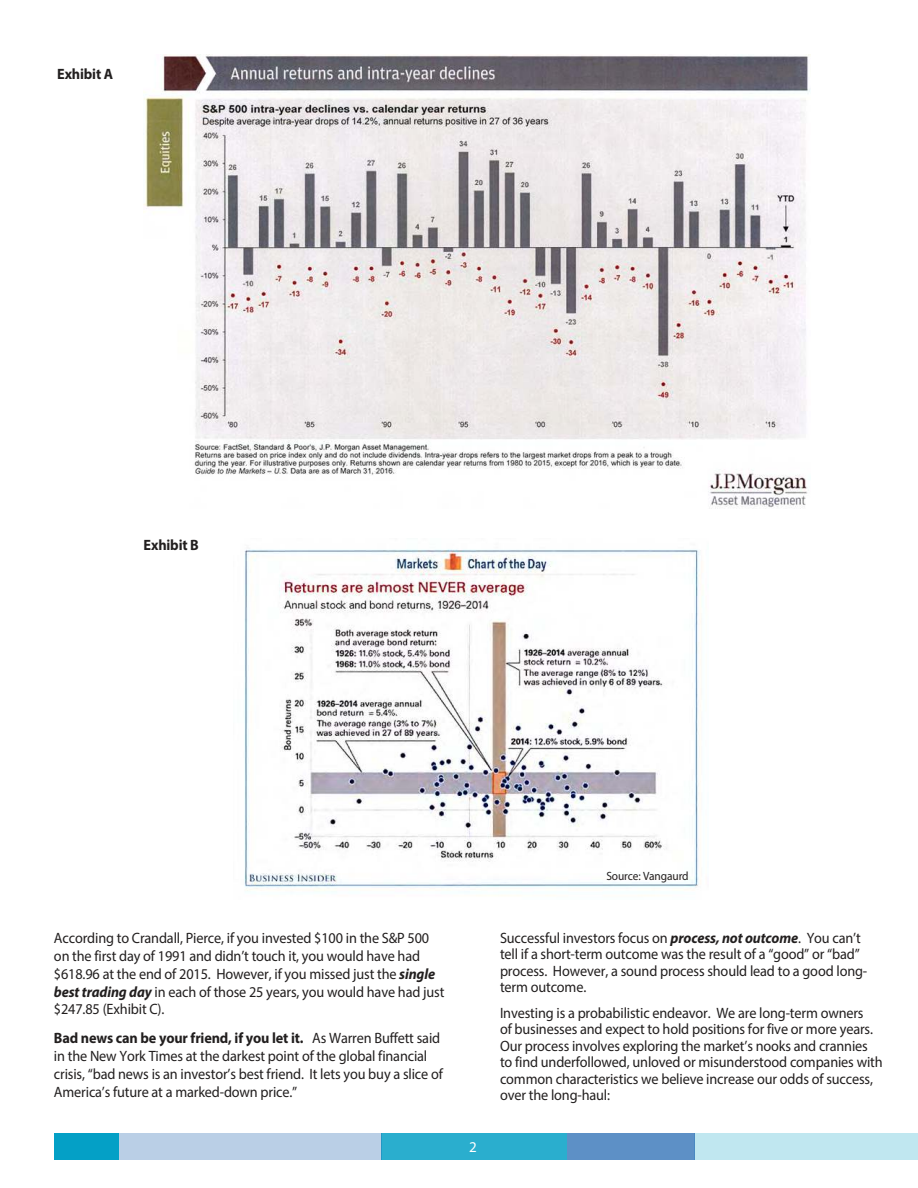
<style>
.page{position:relative;width:918px;height:1188px;background:#fff}
.page>*{position:absolute;margin:0;border:0;box-sizing:border-box;transform-origin:0 0}
.t1{font:15px/16.5px "Myriad Pro";letter-spacing:-.01em;color:#221f1f;scale:.95 1}
.t2{font:700 15px "Myriad Pro";letter-spacing:-.01em;color:#221f1f;scale:.95 1}
.t3{font:15px "Myriad Pro";color:#fff}
.t4{font:12px "Myriad Pro";letter-spacing:-.01em;color:#221f1f;scale:.95 1}
.s1{font-weight:700;font-style:italic}
.s2{font-weight:700}
</style>
<div class="page">
<div style="left:695px;top:1133px;width:223px;height:27px;background:#c0e7f0"></div>
<div style="left:567px;top:1133px;width:128px;height:27px;background:#5d90c6"></div>
<div style="left:382px;top:1133px;width:185px;height:27px;background:#2aaece"></div>
<div style="left:119px;top:1133px;width:263px;height:27px;background:#bacfe6"></div>
<div style="left:54px;top:1133px;width:65px;height:27px;background:#04a0c6"></div>
<img style="left:244px;top:549px;width:457px;height:342px">
<img style="left:144px;top:54px;width:667px;height:454px">
<p class="t2" style="left:57px;top:68px;width:60px">Exhibit A</p>
<p class="t2" style="left:144px;top:539px;width:60px">Exhibit B</p>
<p class="t1" style="left:54px;top:930px;width:413px;line-height:18px">According to Crandall, Pierce, if you invested $100 in the S&amp;P 500 on the first day of 1991 and didn’t touch it, you would have had $618.96 at the end of 2015. However, if you missed just the <span class="s1">single best trading day</span> in each of those 25 years, you would have had just $247.85 (Exhibit C).</p>
<p class="t1" style="left:54px;top:1030px;width:411px;line-height:18px"><span class="s2">Bad news can be your friend, if you let it.</span> As Warren Buffett said in the New York Times at the darkest point of the global financial crisis, “bad news is an investor’s best friend. It lets you buy a slice of America’s future at a marked-down price.”</p>
<p class="t3" style="left:469px;top:1141px;width:9px">2</p>
<p class="t4" style="left:606px;top:871px;width:88px">Source: Vangaurd</p>
<p class="t1" style="left:500px;top:931px;width:388px">Successful investors focus on <span class="s1">process, not outcome</span>. You can’t tell if a short-term outcome was the result of a “good” or “bad” process. However, a sound process should lead to a good long&shy;term outcome.</p>
<p class="t1" style="left:500px;top:1006px;width:404px">Investing is a probabilistic endeavor. We are long-term owners<br>of businesses and expect to hold positions for five or more years.<br>Our process involves exploring the market’s nooks and crannies to find underfollowed, unloved or misunderstood companies with common characteristics we believe increase our odds of success, over the long-haul:</p>
</div>
